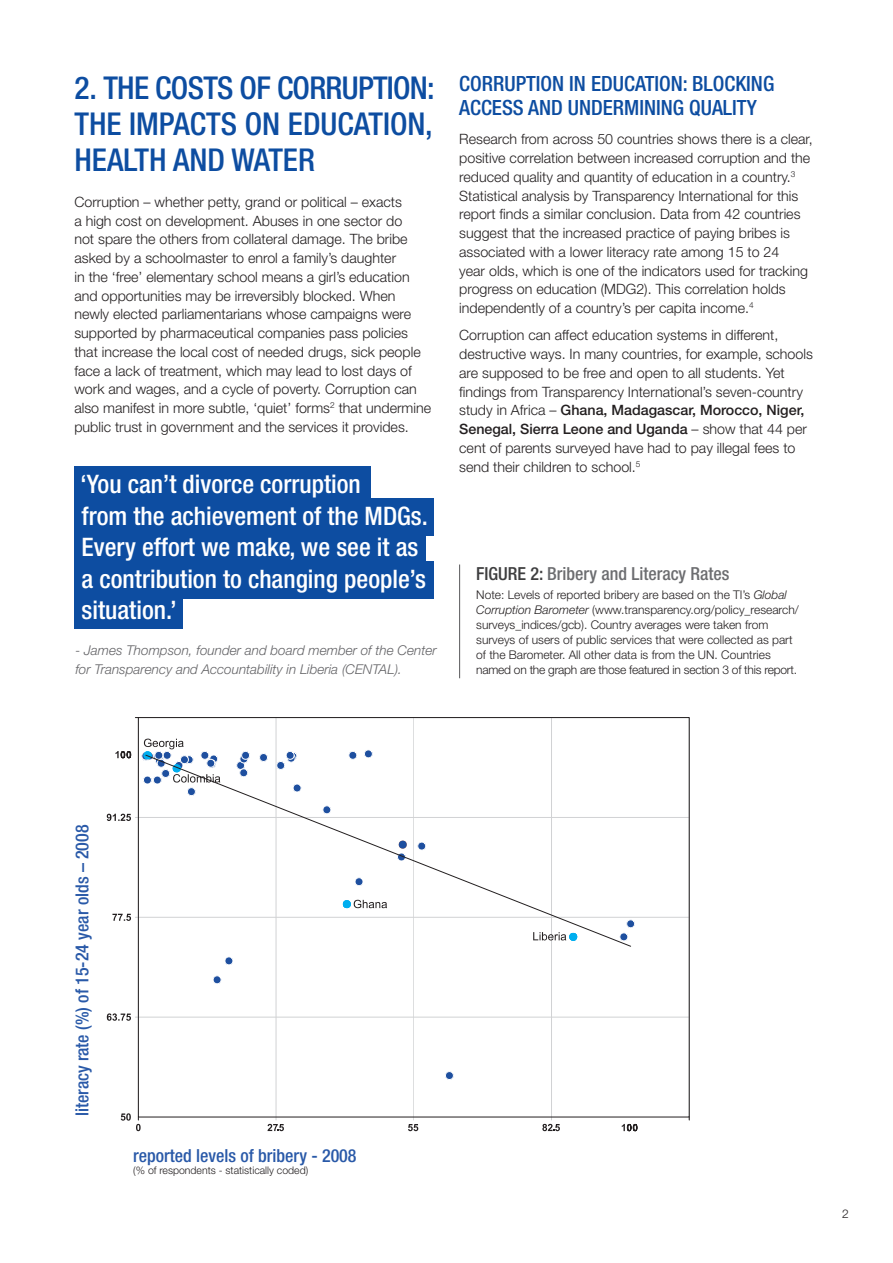
<style>
.page{position:relative;width:893px;height:1263px;background:#fff}
.page>*{position:absolute;margin:0;border:0;box-sizing:border-box;transform-origin:0 0}
.t1{font:500 condensed 31.5px/36px "Helvetica Neue";color:#0d4da1;text-align:justify}
.t2{font:500 condensed 25.5px/31.5px "Helvetica Neue";color:#fff}
.t3{font:500 condensed 21px/24px "Helvetica Neue";color:#0d4da1}
.t4{font:500 condensed 18px "Helvetica Neue";color:#2959a8}
.t5{font:500 condensed 18px "Helvetica Neue";color:#6c6d70}
.t6{font:300 14.25px/18.8px "Helvetica Neue";color:#231f20}
.t7{font:italic 300 13.5px/18.8px "Helvetica Neue";color:#636366}
.t8{font:300 12px/15px "Helvetica Neue";color:#231f20}
.t9{font:300 10.5px "Helvetica Neue";color:#231f20}
.s1{font-weight:500}
.s2{color:#3e3e3f}
.s3{font-style:italic}
</style>
<div class="page">
<svg style="left:107px;top:1013px;width:24px;height:8px"></svg>
<svg style="left:408px;top:1124px;width:10px;height:7px"></svg>
<svg style="left:112px;top:914px;width:19px;height:7px"></svg>
<svg style="left:107px;top:814px;width:24px;height:7px"></svg>
<svg style="left:115px;top:751px;width:16px;height:7px"></svg>
<hr style="left:135px;top:817px;width:554px;height:1px;background:#d1d2d4">
<hr style="left:135px;top:917px;width:554px;height:1px;background:#d1d2d4">
<hr style="left:135px;top:1017px;width:554px;height:1px;background:#d1d2d4">
<hr style="left:276px;top:717px;width:1px;height:403px;background:#d1d2d4">
<hr style="left:414px;top:717px;width:1px;height:403px;background:#d1d2d4">
<hr style="left:551px;top:717px;width:1px;height:403px;background:#d1d2d4">
<hr style="left:689px;top:717px;width:1px;height:403px;background:#d1d2d4">
<svg style="left:242px;top:751px;width:8px;height:3px"></svg>
<svg style="left:213px;top:976px;width:8px;height:8px"></svg>
<svg style="left:225px;top:957px;width:8px;height:8px"></svg>
<svg style="left:349px;top:751px;width:8px;height:3px"></svg>
<svg style="left:286px;top:751px;width:11px;height:3px"></svg>
<svg style="left:445px;top:1071px;width:8px;height:8px"></svg>
<svg style="left:364px;top:750px;width:8px;height:4px"></svg>
<svg style="left:632px;top:920px;width:3px;height:8px"></svg>
<svg style="left:142px;top:739px;width:67px;height:44px"></svg>
<svg style="left:121px;top:1113px;width:20px;height:18px"></svg>
<svg style="left:145px;top:754px;width:487px;height:193px"></svg>
<svg style="left:267px;top:1124px;width:17px;height:7px"></svg>
<svg style="left:542px;top:1124px;width:18px;height:7px"></svg>
<svg style="left:622px;top:1124px;width:15px;height:7px"></svg>
<hr style="left:459px;top:564px;width:1px;height:114px;background:#57585a">
<div style="left:74px;top:591px;width:108px;height:38px;background:#0d4da1"></div>
<div style="left:74px;top:561px;width:360px;height:38px;background:#0d4da1"></div>
<div style="left:74px;top:529px;width:352px;height:38px;background:#0d4da1"></div>
<div style="left:74px;top:498px;width:360px;height:38px;background:#0d4da1"></div>
<div style="left:74px;top:466px;width:297px;height:38px;background:#0d4da1"></div>
<p class="t1" style="left:74px;top:70px;width:362px">2. THE COSTS OF CORRUPTION:<br>THE IMPACTS ON EDUCATION, HEALTH AND WATER</p>
<p class="t6" style="left:74px;top:192px;width:358px">Corruption – whether petty, grand or political – exacts<br>a high cost on development. Abuses in one sector do<br>not spare the others from collateral damage. The bribe asked by a schoolmaster to enrol a family’s daughter<br>in the ‘free’ elementary school means a girl’s education and opportunities may be irreversibly blocked. When newly elected parliamentarians whose campaigns were supported by pharmaceutical companies pass policies that increase the local cost of needed drugs, sick people face a lack of treatment, which may lead to lost days of work and wages, and a cycle of poverty. Corruption can also manifest in more subtle, ‘quiet’ forms<sup>2</sup> that undermine public trust in government and the services it provides.</p>
<p class="t2" style="left:81px;top:468px;width:349px">‘You can’t divorce corruption<br>from the achievement of the MDGs.<br>Every effort we make, we see it as a contribution to changing people’s situation.’</p>
<p class="t7" style="left:75px;top:641px;width:363px">- James Thompson, founder and board member of the Center for Transparency and Accountability in Liberia (CENTAL).</p>
<p class="t3" style="left:459px;top:71px;width:316px">CORRUPTION IN EDUCATION: BLOCKING<br>ACCESS AND UNDERMINING QUALITY</p>
<p class="t6" style="left:459px;top:130px;width:355px">Research from across 50 countries shows there is a clear, positive correlation between increased corruption and the reduced quality and quantity of education in a country.<sup>3<br></sup>Statistical analysis by Transparency International for this report finds a similar conclusion. Data from 42 countries suggest that the increased practice of paying bribes is associated with a lower literacy rate among 15 to 24<br>year olds, which is one of the indicators used for tracking progress on education (MDG2). This correlation holds independently of a country’s per capita income.<sup>4</sup></p>
<p class="t6" style="left:459px;top:326px;width:355px">Corruption can affect education systems in different, destructive ways. In many countries, for example, schools are supposed to be free and open to all students. Yet findings from Transparency International’s seven-country study in Africa – <span class="s1">Ghana, Madagascar, Morocco, Niger, Senegal, Sierra Leone and Uganda</span> – show that 44 per cent of parents surveyed have had to pay illegal fees to send their children to school.<sup>5</sup></p>
<p class="t5" style="left:476px;top:563px;width:255px"><span class="s2">FIGURE 2:</span> Bribery and Literacy Rates</p>
<p class="t8" style="left:476px;top:587px;width:324px">Note: Levels of reported bribery are based on the TI’s <span class="s3">Global Corruption Barometer</span> (www.transparency.org/policy_research/ surveys_indices/gcb). Country averages were taken from surveys of users of public services that were collected as part of the Barometer. All other data is from the UN. Countries named on the graph are those featured in section 3 of this report.</p>
<p class="t4" style="left:71px;top:1116px;width:293px;rotate:-90deg">literacy rate (%) of 15-24 year olds – 2008</p>
<p class="t4" style="left:133px;top:1145px;width:225px">reported levels of bribery - 2008</p>
<p class="t9" style="left:133px;top:1164px;width:177px">(% of respondents - statistically coded)</p>
<p class="t8" style="left:842px;top:1206px;width:8px">2</p>
</div>
